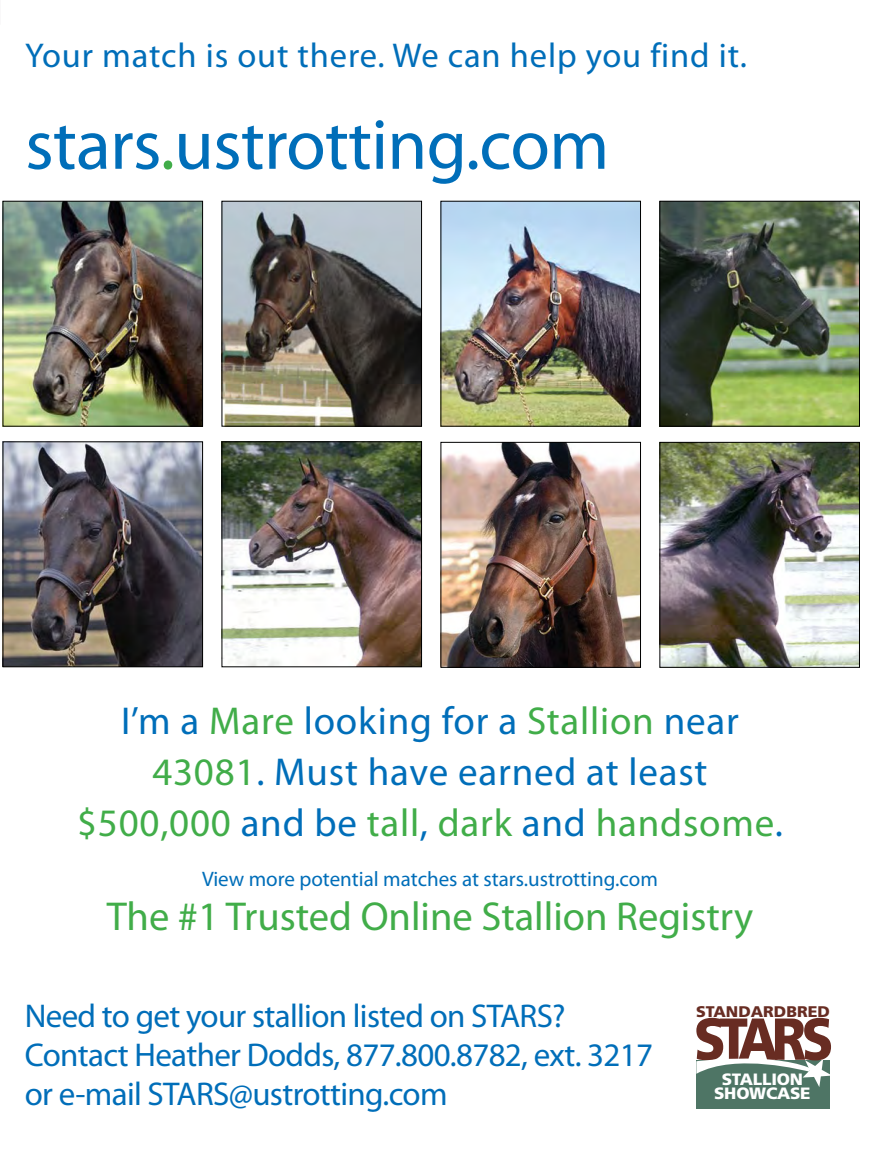
<style>
.page{position:relative;width:878px;height:1161px;background:#fff}
.page>*{position:absolute;margin:0;border:0;box-sizing:border-box;transform-origin:0 0}
.t1{font:72px "Myriad Pro";letter-spacing:-.01em;color:#006eb9}
.t2{font:900 59.1px "Frutiger";letter-spacing:-.12em;color:#682c22;scale:.87 1}
.t3{font:40.5px "Myriad Pro";color:#41ad49}
.t4{font:39px/51px "Myriad Pro";letter-spacing:.02em;color:#006eb9;text-align:center}
.t5{font:34.5px "Myriad Pro";letter-spacing:.025em;color:#006eb9}
.t6{font:33px/39px "Myriad Pro";letter-spacing:-.02em;color:#006eb9}
.t7{font:21px "Myriad Pro";color:#006eb9}
.t8{font:900 16.35px/13.8px "Frutiger";letter-spacing:-.015em;color:#fff;text-align:center;scale:1.04 1}
.t9{font:900 15.45px "Frutiger";color:#682d23;scale:1.04 1}
.t10{font:900 15.15px/13.8px "Frutiger";letter-spacing:-.025em;color:#fff;text-align:center;scale:1.04 1}
.s1{color:#41ad49}
</style>
<div class="page">
<img style="left:5px;top:203px;width:196px;height:221px">
<div style="left:3px;top:201px;width:200px;height:225px;border:1px solid #000"></div>
<img style="left:224px;top:203px;width:195px;height:221px">
<div style="left:222px;top:201px;width:199px;height:225px;border:1px solid #000"></div>
<img style="left:443px;top:203px;width:195px;height:221px">
<img style="left:661px;top:203px;width:196px;height:221px">
<div style="left:659px;top:201px;width:200px;height:225px;border:1px solid #000"></div>
<img style="left:661px;top:444px;width:196px;height:221px">
<div style="left:659px;top:442px;width:200px;height:225px;border:1px solid #000"></div>
<img style="left:224px;top:444px;width:195px;height:221px">
<div style="left:222px;top:442px;width:199px;height:225px;border:1px solid #000"></div>
<img style="left:5px;top:444px;width:196px;height:221px">
<div style="left:3px;top:442px;width:200px;height:225px;border:1px solid #000"></div>
<img style="left:443px;top:444px;width:195px;height:221px">
<div style="left:441px;top:442px;width:199px;height:225px;border:1px solid #000"></div>
<div style="left:696px;top:1060px;width:134px;height:48px;background:#4e7565"></div>
<svg style="left:696px;top:1060px;width:134px;height:27px"></svg>
<p class="t5" style="left:25px;top:34px;width:723px">Your match is out there. We can help you find it.</p>
<h1 class="t1" style="left:25px;top:100px;width:585px">stars<span class="s1">.</span>ustrotting.com</h1>
<p class="t4" style="left:77px;top:694px;width:707px">I’m a <span class="s1">Mare</span> looking for a <span class="s1">Stallion</span> near<br><span class="s1">43081</span>. Must have earned at least <span class="s1">$500,000</span> and be <span class="s1">tall</span>, <span class="s1">dark</span> and <span class="s1">handsome</span>.</p>
<p class="t7" style="left:202px;top:866px;width:457px">View more potential matches at stars.ustrotting.com</p>
<p class="t3" style="left:107px;top:891px;width:648px">The #1 Trusted Online Stallion Registry</p>
<p class="t6" style="left:25px;top:996px;width:629px">Need to get your stallion listed on STARS?<br>Contact Heather Dodds, 877.800.8782, ext. 3217 or e-mail STARS@ustrotting.com</p>
<p class="t9" style="left:696px;top:1002px;width:130px">STANDARDBRED</p>
<h2 class="t2" style="left:694px;top:1003px;width:161px">STARS</h2>
<p class="t8" style="left:714px;top:1072px;width:94px">STALLION<br>SHOWCASE</p>
<p class="t10" style="left:719px;top:1081px;width:85px">STALLION<br>DIRECTORY</p>
</div>
